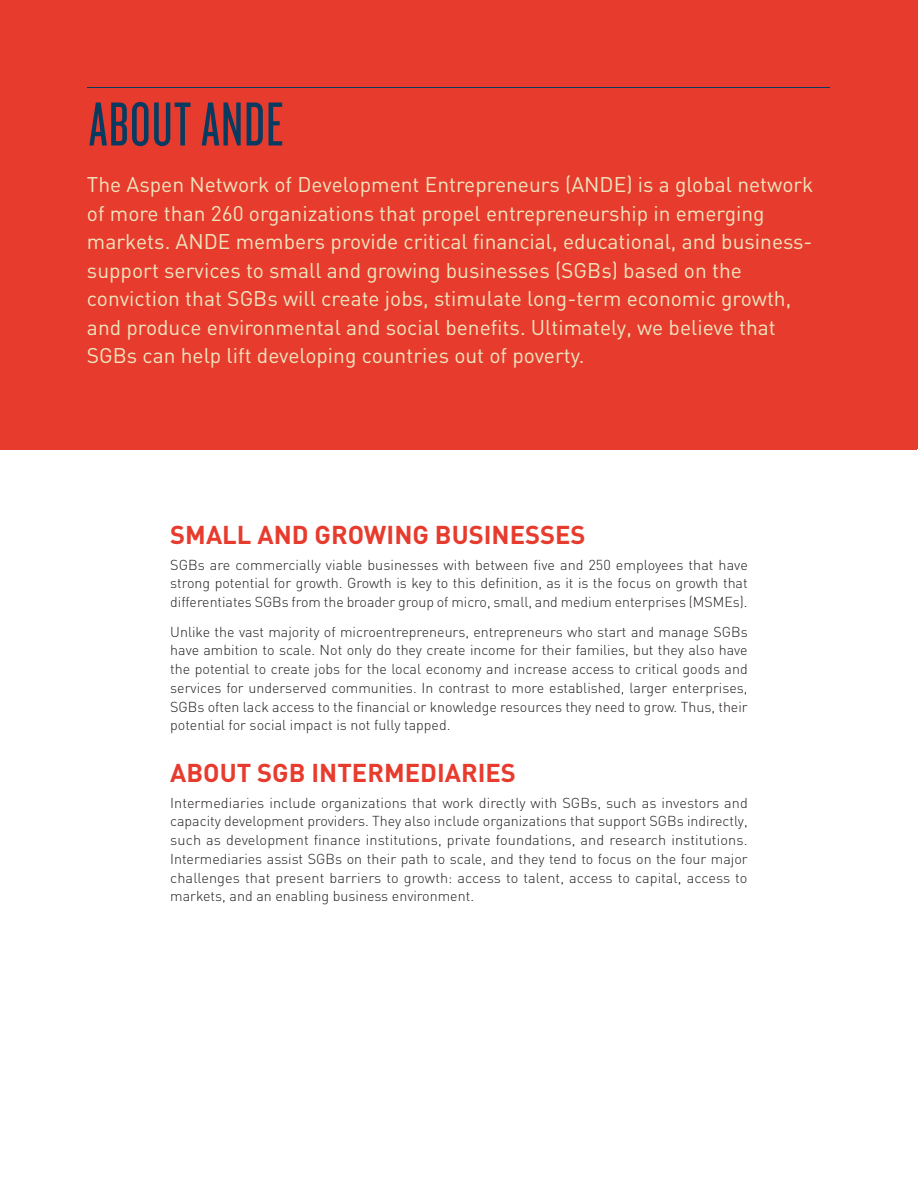
<style>
.page{position:relative;width:918px;height:1188px;background:#fff}
.page>*{position:absolute;margin:0;border:0;box-sizing:border-box;transform-origin:0 0}
.t1{font:64.5px "Knockout HTF27 Junior Bantamwt";letter-spacing:.02em;color:#093a5f}
.t2{font:700 25.5px "DIN";color:#e73b2e}
.t3{font:21px/28.5px "DIN";color:#eee5be}
.t4{font:300 14.25px/18.8px "DIN";color:#231f20;text-align:justify}
</style>
<div class="page">
<div style="left:0;top:0;width:918px;height:450px;background:#e73b2e"></div>
<hr style="left:87px;top:87px;width:742px;height:1px;background:#093a5f">
<h1 class="t1" style="left:89px;top:93px;width:196px">ABOUT ANDE</h1>
<p class="t3" style="left:87px;top:170px;width:728px">The Aspen Network of Development Entrepreneurs (ANDE) is a global network of more than 260 organizations that propel entrepreneurship in emerging markets. ANDE members provide critical financial, educational, and business&shy;support services to small and growing businesses (SGBs) based on the conviction that SGBs will create jobs, stimulate long-term economic growth, and produce environmental and social benefits. Ultimately, we believe that SGBs can help lift developing countries out of poverty.</p>
<h2 class="t2" style="left:170px;top:518px;width:417px">SMALL AND GROWING BUSINESSES</h2>
<p class="t4" style="left:170px;top:555px;width:579px">SGBs are commercially viable businesses with between five and 250 employees that have strong potential for growth. Growth is key to this definition, as it is the focus on growth that differentiates SGBs from the broader group of micro, small, and medium enterprises (MSMEs).</p>
<p class="t4" style="left:170px;top:622px;width:579px">Unlike the vast majority of microentrepreneurs, entrepreneurs who start and manage SGBs have ambition to scale. Not only do they create income for their families, but they also have the potential to create jobs for the local economy and increase access to critical goods and services for underserved communities. In contrast to more established, larger enterprises, SGBs often lack access to the financial or knowledge resources they need to grow. Thus, their potential for social impact is not fully tapped.</p>
<h2 class="t2" style="left:170px;top:756px;width:347px">ABOUT SGB INTERMEDIARIES</h2>
<p class="t4" style="left:170px;top:793px;width:579px">Intermediaries include organizations that work directly with SGBs, such as investors and capacity development providers. They also include organizations that support SGBs indirectly, such as development finance institutions, private foundations, and research institutions.<br>Intermediaries assist SGBs on their path to scale, and they tend to focus on the four major challenges that present barriers to growth: access to talent, access to capital, access to markets, and an enabling business environment.</p>
</div>
